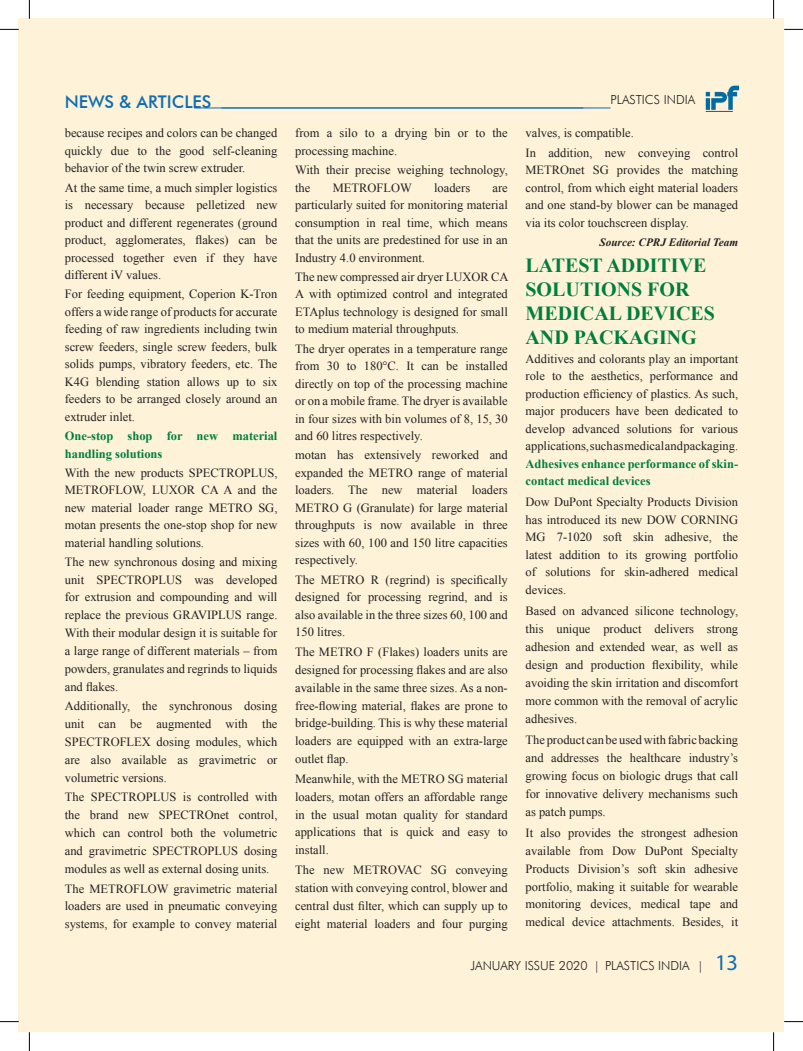
<style>
.page{position:relative;width:803px;height:1051px;background:#fff}
.page>*{position:absolute;margin:0;border:0;box-sizing:border-box;transform-origin:0 0}
.t1{font:700 20px/24px "Times New Roman";color:#007e3d}
.t2{font:500 17.5px "Futura BT";color:#0e6cb4}
.t3{font:12.5px/17.5px "Times New Roman";color:#231f20;text-align:justify}
.t4{font:700 12.5px/17.5px "Times New Roman";color:#007e3d}
.t5{font:300 12.5px "Futura BT";color:#231f20}
.t6{font:italic 700 11.25px "Times New Roman";color:#231f20}
.s1{font-family:"Sakkal Majalla";font-weight:400;font-size:15px}
.s2{font-family:"Myriad Pro";font-weight:400;font-size:22.5px;color:#0e6cb4}
</style>
<div class="page">
<div style="left:29px;top:19px;width:755px;height:1013px;background:#fef3d8"></div>
<img style="left:705px;top:86px;width:33px;height:26px">
<div style="left:19px;top:19px;width:10px;height:1013px;background:#fef3d8"></div>
<hr style="left:221px;top:108px;width:389px;height:1px;background:#0e6cb4">
<hr style="left:194px;top:108px;width:389px;height:1px;background:#0e6cb4">
<svg style="left:0;top:29px;width:19px;height:1px"></svg>
<svg style="left:784px;top:29px;width:19px;height:1px"></svg>
<svg style="left:0;top:1021px;width:19px;height:1px"></svg>
<svg style="left:784px;top:1021px;width:19px;height:1px"></svg>
<svg style="left:29px;top:0;width:1px;height:19px"></svg>
<svg style="left:29px;top:1032px;width:1px;height:19px"></svg>
<svg style="left:773px;top:0;width:1px;height:19px"></svg>
<svg style="left:773px;top:1032px;width:1px;height:19px"></svg>
<h2 class="t2" style="left:65px;top:91px;width:148px">NEWS &amp; ARTICLES</h2>
<p class="t5" style="left:610px;top:92px;width:86px">PLASTICS INDIA</p>
<p class="t3" style="left:65px;top:124px;width:214px">because recipes and colors can be changed quickly due to the good self-cleaning behavior of the twin screw extruder.</p>
<p class="t3" style="left:65px;top:178px;width:214px">At the same time, a much simpler logistics is necessary because pelletized new product and different regenerates (ground product, agglomerates, flakes) can be processed together even if they have different iV values.</p>
<p class="t3" style="left:65px;top:285px;width:214px">For feeding equipment, Coperion K-Tron offers a wide range of products for accurate feeding of raw ingredients including twin screw feeders, single screw feeders, bulk solids pumps, vibratory feeders, etc. The K4G blending station allows up to six feeders to be arranged closely around an extruder inlet.</p>
<p class="t4" style="left:65px;top:427px;width:214px">One-stop shop for new material handling solutions</p>
<p class="t3" style="left:65px;top:464px;width:214px">With the new products SPECTROPLUS, METROFLOW, LUXOR CA A and the new material loader range METRO SG, motan presents the one-stop shop for new material handling solutions.</p>
<p class="t3" style="left:65px;top:553px;width:214px">The new synchronous dosing and mixing unit SPECTROPLUS was developed for extrusion and compounding and will replace the previous GRAVIPLUS range.<br>With their modular design it is suitable for a large range of different materials – from powders, granulates and regrinds to liquids and flakes.</p>
<p class="t3" style="left:65px;top:697px;width:214px;line-height:17.9px">Additionally, the synchronous dosing unit can be augmented with the SPECTROFLEX dosing modules, which are also available as gravimetric or volumetric versions.</p>
<p class="t3" style="left:65px;top:788px;width:214px;line-height:17.9px">The SPECTROPLUS is controlled with the brand new SPECTROnet control, which can control both the volumetric and gravimetric SPECTROPLUS dosing modules as well as external dosing units.</p>
<p class="t3" style="left:65px;top:879px;width:214px;line-height:17.9px">The METROFLOW gravimetric material loaders are used in pneumatic conveying systems, for example to convey material</p>
<p class="t3" style="left:295px;top:124px;width:214px">from a silo to a drying bin or to the processing machine.</p>
<p class="t3" style="left:295px;top:161px;width:214px">With their precise weighing technology, the</p>
<p class="t3" style="left:525px;top:123px;width:214px;line-height:19.2px">valves, is compatible.<br>In addition, new conveying control</p>
<p class="t3" style="left:525px;top:161px;width:214px">METROnet SG provides the matching control, from which eight material loaders and one stand-by blower can be managed via its color touchscreen display.</p>
<p class="t6" style="left:599px;top:234px;width:140px">Source: CPRJ Editorial Team</p>
<h1 class="t1" style="left:525px;top:252px;width:94px">Latest additi</h1>
<p class="t3" style="left:333px;top:178px;width:81px">METROFLOW</p>
<p class="t3" style="left:434px;top:178px;width:38px">loaders</p>
<p class="t3" style="left:295px;top:178px;width:214px;text-indent:197px">are particularly suited for monitoring material consumption in real time, which means that the units are predestined for use in an Industry 4.0 environment.</p>
<p class="t3" style="left:295px;top:268px;width:215px">The new compressed air dryer LUXOR CA A with optimized control and integrated ETAplus technology is designed for small to medium material throughputs.</p>
<p class="t3" style="left:295px;top:339px;width:214px">The dryer operates in a temperature range from 30 to 180°C. It can be installed directly on top of the processing machine or on a mobile frame. The dryer is available in four sizes with bin volumes of 8, 15, 30 and 60 litres respectively.</p>
<p class="t3" style="left:295px;top:446px;width:214px">motan has extensively reworked and expanded the METRO range of material loaders. The new material loaders METRO G (Granulate) for large material throughputs is now available in three sizes with 60, 100 and 150 litre capacities respectively.</p>
<p class="t3" style="left:295px;top:571px;width:214px">The METRO R (regrind) is specifically designed for processing regrind, and is also available in the three sizes 60, 100 and 150 litres.</p>
<p class="t3" style="left:295px;top:642px;width:214px;line-height:17.9px">The METRO F (Flakes) loaders units are designed for processing flakes and are also available in the same three sizes. As a non&shy;free-flowing material, flakes are prone to bridge-building. This is why these material loaders are equipped with an extra-large outlet flap.</p>
<p class="t3" style="left:295px;top:769px;width:214px;line-height:17.9px">Meanwhile, with the METRO SG material loaders, motan offers an affordable range in the usual motan quality for standard applications that is quick and easy to install.</p>
<p class="t3" style="left:295px;top:861px;width:214px;line-height:17.9px">The new METROVAC SG conveying station with conveying control, blower and central dust filter, which can supply up to eight material loaders and four purging</p>
<h1 class="t1" style="left:525px;top:252px;width:182px;text-indent:153px">ve solutions for medical</h1>
<h1 class="t1" style="left:626px;top:300px;width:87px">devices</h1>
<h1 class="t1" style="left:525px;top:324px;width:16px">and</h1>
<h1 class="t1" style="left:574px;top:324px;width:15px">packa</h1>
<h1 class="t1" style="left:643px;top:324px;width:55px">ging</h1>
<p class="t3" style="left:525px;top:350px;width:214px">Additives and colorants play an important role to the aesthetics, performance and production efficiency of plastics. As such, major producers have been dedicated to develop advanced solutions for various applications, such as medical and packaging.</p>
<p class="t4" style="left:525px;top:455px;width:214px">Adhesives enhance performance of skin&shy;contact medical devices</p>
<p class="t3" style="left:525px;top:493px;width:214px">Dow DuPont Specialty Products Division has introduced its new DOW CORNING MG 7-1020 soft skin adhesive, the latest addition to its growing portfolio of solutions for skin-adhered medical devices.</p>
<p class="t3" style="left:525px;top:602px;width:214px;line-height:17.9px">Based on advanced silicone technology, this unique product delivers strong adhesion and extended wear, as well as design and production flexibility, while avoiding the skin irritation and discomfort more common with the removal of acrylic adhesives.</p>
<p class="t3" style="left:525px;top:731px;width:214px;line-height:17.9px">The product can be used with fabric backing and addresses the healthcare industry’s growing focus on biologic drugs that call for innovative delivery mechanisms such as patch pumps.</p>
<p class="t3" style="left:525px;top:824px;width:214px;line-height:17.9px">It also provides the strongest adhesion available from Dow DuPont Specialty Products Division’s soft skin adhesive portfolio, making it suitable for wearable monitoring devices, medical tape and medical device attachments. Besides, it</p>
<p class="t5" style="left:470px;top:958px;width:269px">JANUARY ISSU E 2020 <span class="s1">|</span> PLASTICS IN DIA <span class="s1">|</span> <span class="s2">13</span></p>
</div>
